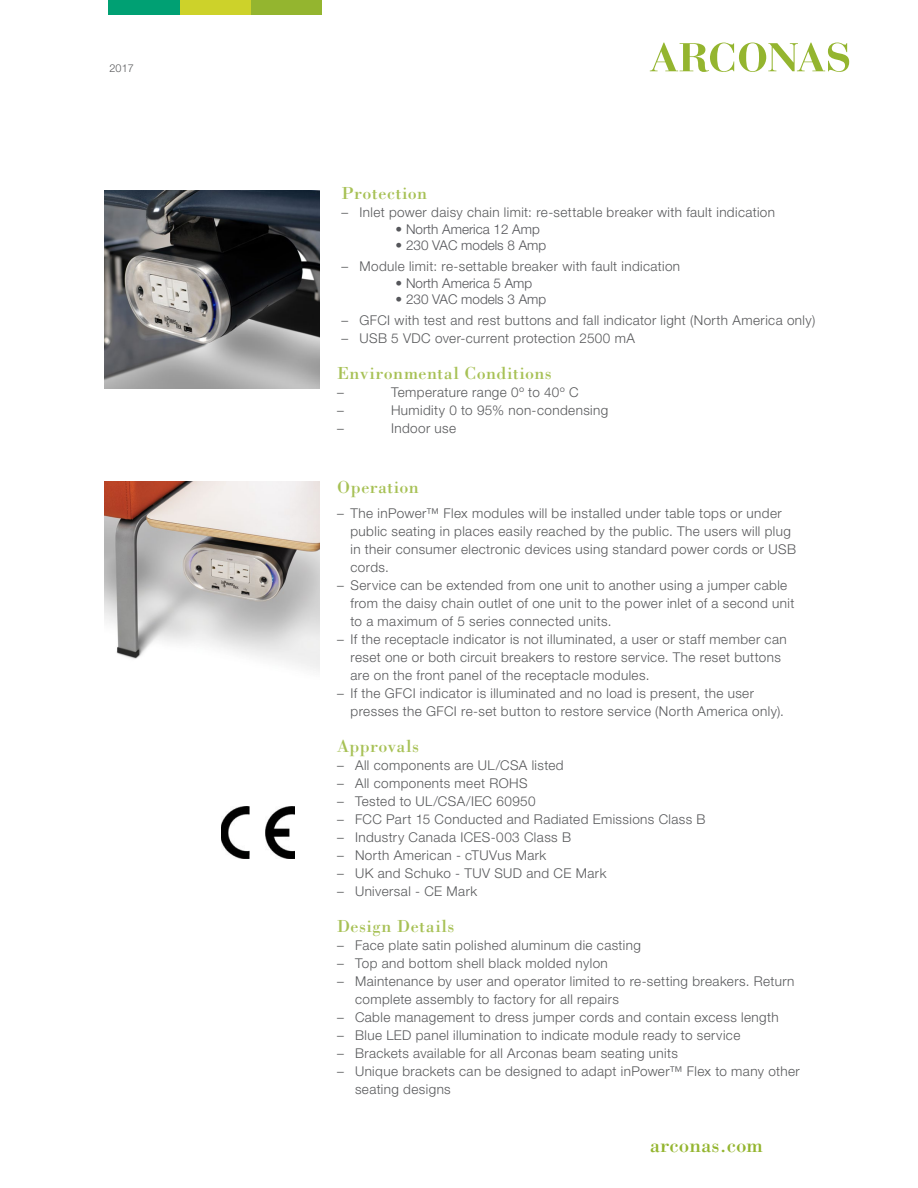
<style>
.page{position:relative;width:918px;height:1188px;background:#fff}
.page>*{position:absolute;margin:0;border:0;box-sizing:border-box;transform-origin:0 0}
.t1{font:21px "Bodoni LT Std";color:#94b52f}
.t2{font:18px "Bodoni LT Std";letter-spacing:.03em;color:#a7c155}
.t3{font:300 13.5px/18px "Helvetica Neue LT Std";letter-spacing:.03em;color:#58595b}
.t4{font:300 13.5px "Helvetica Neue LT Std";color:#55565a}
.t5{font:300 10.8px "Helvetica Neue LT Std";color:#58595b}
</style>
<div class="page">
<div style="left:251px;top:0;width:71px;height:15px;background:#94b52f"></div>
<div style="left:179px;top:0;width:72px;height:15px;background:#cdd22a"></div>
<div style="left:108px;top:0;width:71px;height:15px;background:#00a073"></div>
<svg style="left:650px;top:43px;width:199px;height:29px"></svg>
<img style="left:105px;top:190px;width:214px;height:198px">
<img style="left:222px;top:806px;width:72px;height:53px">
<img style="left:105px;top:482px;width:214px;height:189px">
<p class="t5" style="left:110px;top:62px;width:26px">2017</p>
<h2 class="t2" style="left:342px;top:182px;width:87px">Protection</h2>
<p class="t3" style="left:342px;top:203px;width:435px">– Inlet power daisy chain limit: re-settable breaker with fault indication</p>
<p class="t4" style="left:396px;top:221px;width:146px">• North America 12 Amp</p>
<p class="t4" style="left:396px;top:237px;width:152px">• 230 VAC models 8 Amp</p>
<p class="t3" style="left:342px;top:257px;width:340px">– Module limit: re-settable breaker with fault indication</p>
<p class="t4" style="left:396px;top:275px;width:138px">• North America 5 Amp</p>
<p class="t4" style="left:396px;top:291px;width:152px">• 230 VAC models 3 Amp</p>
<p class="t3" style="left:342px;top:311px;width:475px">– GFCI with test and rest buttons and fall indicator light (North America only)</p>
<p class="t3" style="left:342px;top:329px;width:295px">– USB 5 VDC over-current protection 2500 mA</p>
<h2 class="t2" style="left:337px;top:362px;width:216px">Environmental Conditions</h2>
<p class="t3" style="left:337px;top:383px;width:8px">–</p>
<p class="t3" style="left:391px;top:383px;width:189px">Temperature range 0º to 40º C</p>
<p class="t3" style="left:337px;top:401px;width:8px">–</p>
<p class="t3" style="left:391px;top:401px;width:219px">Humidity 0 to 95% non-condensing</p>
<p class="t3" style="left:337px;top:419px;width:8px">–</p>
<p class="t3" style="left:391px;top:419px;width:67px">Indoor use</p>
<h2 class="t2" style="left:337px;top:476px;width:83px">Operation</h2>
<p class="t3" style="left:351px;top:504px;width:447px;text-indent:-14px">– The inPower™ Flex modules will be installed under table tops or under public seating in places easily reached by the public. The users will plug in their consumer electronic devices using standard power cords or USB cords.</p>
<p class="t3" style="left:351px;top:576px;width:446px;text-indent:-14px">– Service can be extended from one unit to another using a jumper cable from the daisy chain outlet of one unit to the power inlet of a second unit to a maximum of 5 series connected units.</p>
<p class="t3" style="left:351px;top:630px;width:438px;text-indent:-14px">– If the receptacle indicator is not illuminated, a user or staff member can reset one or both circuit breakers to restore service. The reset buttons are on the front panel of the receptacle modules.</p>
<p class="t3" style="left:351px;top:684px;width:435px;text-indent:-14px">– If the GFCI indicator is illuminated and no load is present, the user presses the GFCI re-set button to restore service (North America only).</p>
<h2 class="t2" style="left:337px;top:735px;width:84px">Approvals</h2>
<p class="t3" style="left:337px;top:756px;width:228px">– All components are UL/CSA listed</p>
<p class="t3" style="left:337px;top:774px;width:192px">– All components meet ROHS</p>
<p class="t3" style="left:337px;top:792px;width:200px">– Tested to UL/CSA/IEC 60950</p>
<p class="t3" style="left:337px;top:810px;width:370px">– FCC Part 15 Conducted and Radiated Emissions Class B</p>
<p class="t3" style="left:337px;top:828px;width:236px">– Industry Canada ICES-003 Class B</p>
<p class="t3" style="left:337px;top:846px;width:211px">– North American - cTUVus Mark</p>
<p class="t3" style="left:337px;top:864px;width:271px">– UK and Schuko - TUV SUD and CE Mark</p>
<p class="t3" style="left:337px;top:882px;width:142px">– Universal - CE Mark</p>
<h2 class="t2" style="left:337px;top:915px;width:119px">Design Details</h2>
<p class="t3" style="left:337px;top:936px;width:305px">– Face plate satin polished aluminum die casting</p>
<p class="t3" style="left:337px;top:954px;width:272px">– Top and bottom shell black molded nylon</p>
<p class="t3" style="left:355px;top:972px;width:441px;text-indent:-18px">– Maintenance by user and operator limited to re-setting breakers. Return complete assembly to factory for all repairs</p>
<p class="t3" style="left:337px;top:1008px;width:443px">– Cable management to dress jumper cords and contain excess length</p>
<p class="t3" style="left:337px;top:1026px;width:405px">– Blue LED panel illumination to indicate module ready to service</p>
<p class="t3" style="left:337px;top:1044px;width:342px">– Brackets available for all Arconas beam seating units</p>
<p class="t3" style="left:355px;top:1062px;width:446px;text-indent:-18px">– Unique brackets can be designed to adapt inPower™ Flex to many other seating designs</p>
<h1 class="t1" style="left:650px;top:1132px;width:115px">arconas.com</h1>
</div>
